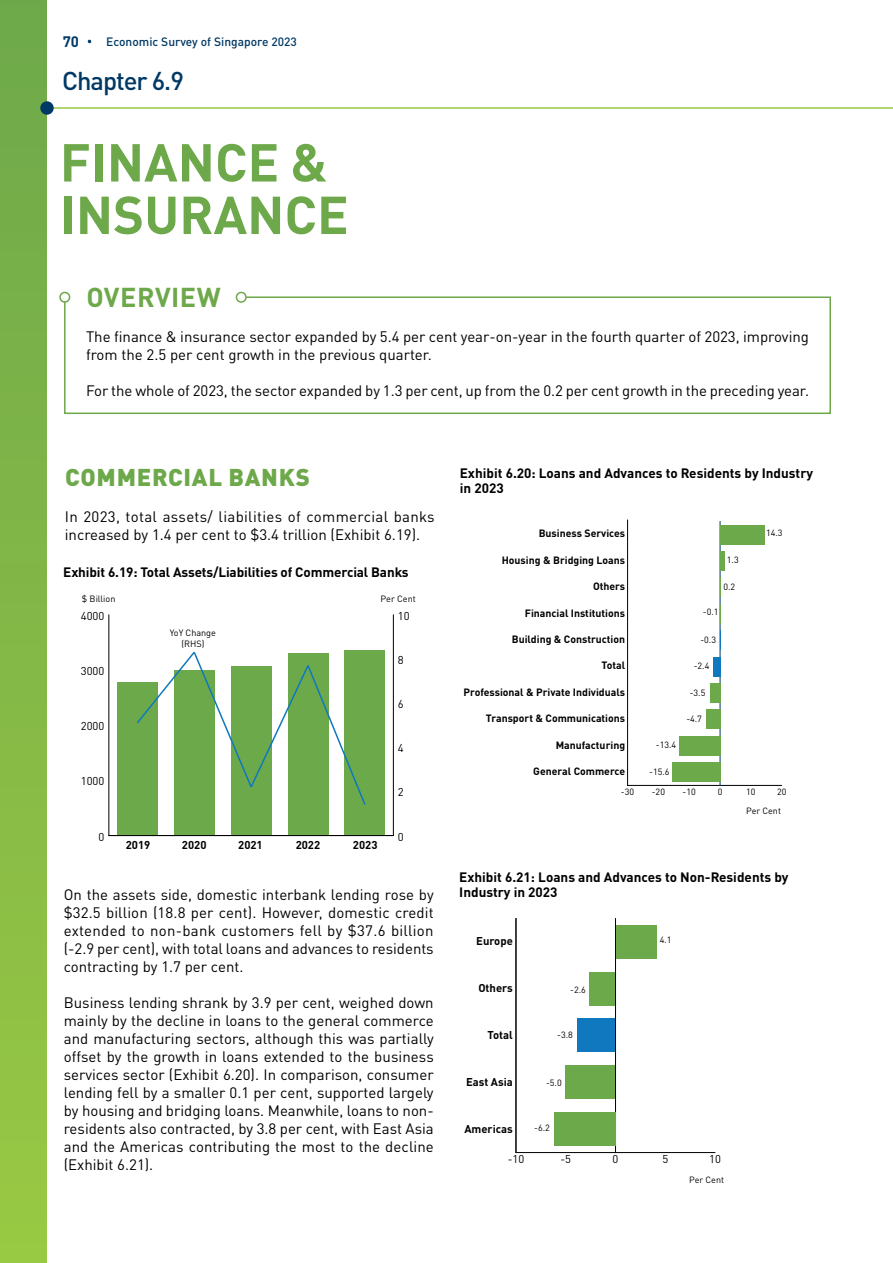
<style>
.page{position:relative;width:893px;height:1263px;background:#fff}
.page>*{position:absolute;margin:0;border:0;box-sizing:border-box;transform-origin:0 0}
.t1{font:700 52.5px/52.5px "DIN Pro";color:#6da84a}
.t2{font:700 27px "DIN Pro";letter-spacing:.02em;color:#6da84a}
.t3{font:500 25.5px "DIN Pro";letter-spacing:-.04em;color:#003965}
.t4{font:900 24px "DIN Pro";letter-spacing:.03em;color:#6da84a}
.t5{font:15px/18px "DIN Pro";color:#000}
.t6{font:700 15px "DIN Pro";color:#003965}
.t7{font:700 13.5px/15px "DIN Pro";color:#000}
.t8{font:500 12px "DIN Pro";color:#003965}
.t9{font:700 11.25px "DIN Pro";color:#000}
.t10{font:11.25px "DIN Pro";color:#000}
.t11{font:700 10.5px "DIN Pro";color:#000}
.t12{font:9px/10.8px "DIN Pro";color:#000;text-align:center}
</style>
<div class="page">
<hr style="left:108px;top:615px;width:1px;height:220px;background:#000">
<div style="left:117px;top:682px;width:41px;height:153px;background:#6ca94b"></div>
<div style="left:174px;top:670px;width:41px;height:165px;background:#6ca94b"></div>
<div style="left:231px;top:666px;width:41px;height:169px;background:#6ca94b"></div>
<div style="left:288px;top:653px;width:40px;height:182px;background:#6ca94b"></div>
<div style="left:344px;top:650px;width:41px;height:185px;background:#6ca94b"></div>
<hr style="left:109px;top:835px;width:284px;height:1px;background:#000">
<hr style="left:393px;top:615px;width:1px;height:220px;background:#000">
<svg style="left:137px;top:651px;width:229px;height:155px"></svg>
<svg style="left:64px;top:296px;width:767px;height:118px"></svg>
<div style="left:59px;top:292px;width:11px;height:11px;border:2px solid #6da84a;border-radius:50%"></div>
<div style="left:236px;top:292px;width:11px;height:11px;border:2px solid #6da84a;border-radius:50%"></div>
<hr style="left:628px;top:785px;width:154px;height:1px;background:#000">
<hr style="left:720px;top:521px;width:1px;height:264px;background:#003965">
<div style="left:720px;top:525px;width:45px;height:19px;background:#6ca94b"></div>
<hr style="left:720px;top:551px;width:4px;height:19px;background:#6ca94b">
<svg style="left:720px;top:578px;width:1px;height:19px"></svg>
<svg style="left:720px;top:604px;width:1px;height:19px"></svg>
<svg style="left:720px;top:631px;width:1px;height:19px"></svg>
<div style="left:713px;top:657px;width:7px;height:19px;background:#0f78be"></div>
<div style="left:710px;top:683px;width:10px;height:19px;background:#6ca94b"></div>
<div style="left:706px;top:710px;width:14px;height:19px;background:#6ca94b"></div>
<div style="left:679px;top:736px;width:41px;height:19px;background:#6ca94b"></div>
<div style="left:672px;top:763px;width:48px;height:19px;background:#6ca94b"></div>
<hr style="left:627px;top:520px;width:1px;height:265px;background:#000">
<hr style="left:516px;top:1152px;width:199px;height:1px;background:#000">
<hr style="left:615px;top:918px;width:1px;height:234px;background:#000">
<div style="left:616px;top:925px;width:41px;height:34px;background:#6ca94b"></div>
<div style="left:589px;top:972px;width:26px;height:33px;background:#6ca94b"></div>
<div style="left:577px;top:1018px;width:38px;height:34px;background:#0f78be"></div>
<div style="left:565px;top:1065px;width:50px;height:34px;background:#6ca94b"></div>
<div style="left:554px;top:1112px;width:61px;height:34px;background:#6ca94b"></div>
<hr style="left:516px;top:918px;width:1px;height:234px;background:#000">
<div style="left:0;top:0;width:47px;height:1263px;background:linear-gradient(to bottom,#6ea84b,#99c843)"></div>
<hr style="left:47px;top:107px;width:846px;height:2px;background:#99ca43">
<div style="left:40px;top:101px;width:14px;height:14px;background:#003965;border-radius:50%"></div>
<p class="t6" style="left:63px;top:29px;width:18px">70</p>
<p class="t8" style="left:106px;top:32px;width:192px">Economic Survey of Singapore 2023</p>
<h3 class="t3" style="left:62px;top:60px;width:123px">Chapter 6.9</h3>
<h1 class="t1" style="left:60px;top:130px;width:290px">FINANCE &amp;<br>INSURANCE</h1>
<h2 class="t2" style="left:86px;top:275px;width:136px">OVERVIEW</h2>
<p class="t5" style="left:86px;top:326px;width:724px">The finance &amp; insurance sector expanded by 5.4 per cent year-on-year in the fourth quarter of 2023, improving from the 2.5 per cent growth in the previous quarter.</p>
<p class="t5" style="left:86px;top:380px;width:724px">For the whole of 2023, the sector expanded by 1.3 per cent, up from the 0.2 per cent growth in the preceding year.</p>
<h3 class="t4" style="left:65px;top:457px;width:246px">COMMERCIAL BANKS</h3>
<p class="t5" style="left:65px;top:506px;width:371px">In 2023, total assets/ liabilities of commercial banks increased by 1.4 per cent to $3.4 trillion (Exhibit 6.19).</p>
<p class="t7" style="left:63px;top:563px;width:347px">Exhibit 6.19: Total Assets/Liabilities of Commercial Banks</p>
<p class="t12" style="left:82px;top:592px;width:35px">$ Billion</p>
<p class="t12" style="left:381px;top:592px;width:37px">Per Cent</p>
<p class="t10" style="left:81px;top:607px;width:25px">4000</p>
<p class="t10" style="left:81px;top:662px;width:25px">3000</p>
<p class="t10" style="left:81px;top:717px;width:25px">2000</p>
<p class="t10" style="left:81px;top:772px;width:25px">1000</p>
<p class="t10" style="left:98px;top:828px;width:7px">0</p>
<p class="t12" style="left:170px;top:626px;width:48px">YoY Change (RHS)</p>
<p class="t9" style="left:126px;top:836px;width:26px">2019</p>
<p class="t9" style="left:182px;top:836px;width:26px">2020</p>
<p class="t9" style="left:238px;top:836px;width:26px">2021</p>
<p class="t9" style="left:296px;top:836px;width:26px">2022</p>
<p class="t9" style="left:353px;top:836px;width:26px">2023</p>
<p class="t10" style="left:398px;top:607px;width:13px">10</p>
<p class="t10" style="left:398px;top:651px;width:7px">8</p>
<p class="t10" style="left:398px;top:695px;width:7px">6</p>
<p class="t10" style="left:398px;top:739px;width:7px">4</p>
<p class="t10" style="left:398px;top:783px;width:7px">2</p>
<p class="t10" style="left:398px;top:828px;width:7px">0</p>
<p class="t5" style="left:64px;top:884px;width:371px;text-align:justify">On the assets side, domestic interbank lending rose by $32.5 billion (18.8 per cent). However, domestic credit extended to non-bank customers fell by $37.6 billion (-2.9 per cent), with total loans and advances to residents contracting by 1.7 per cent.</p>
<p class="t5" style="left:64px;top:992px;width:372px;text-align:justify">Business lending shrank by 3.9 per cent, weighed down mainly by the decline in loans to the general commerce and manufacturing sectors, although this was partially offset by the growth in loans extended to the business services sector (Exhibit 6.20). In comparison, consumer lending fell by a smaller 0.1 per cent, supported largely by housing and bridging loans. Meanwhile, loans to non&shy;residents also contracted, by 3.8 per cent, with East Asia and the Americas contributing the most to the decline (Exhibit 6.21).</p>
<p class="t7" style="left:460px;top:464px;width:355px">Exhibit 6.20: Loans and Advances to Residents by Industry in 2023</p>
<p class="t11" style="left:539px;top:525px;width:88px">Business Services</p>
<p class="t11" style="left:502px;top:551px;width:125px">Housing &amp; Bridging Loans</p>
<p class="t11" style="left:593px;top:578px;width:34px">Others</p>
<p class="t11" style="left:525px;top:604px;width:102px">Financial Institutions</p>
<p class="t11" style="left:512px;top:630px;width:115px">Building &amp; Construction</p>
<p class="t11" style="left:602px;top:657px;width:25px">Total</p>
<p class="t11" style="left:464px;top:683px;width:163px">Professional &amp; Private Individuals</p>
<p class="t11" style="left:486px;top:709px;width:141px">Transport &amp; Communications</p>
<p class="t11" style="left:556px;top:736px;width:71px">Manufacturing</p>
<p class="t11" style="left:533px;top:762px;width:93px">General Commerce</p>
<p class="t12" style="left:656px;top:739px;width:22px">-13.4</p>
<p class="t12" style="left:649px;top:766px;width:22px">-15.6</p>
<p class="t12" style="left:727px;top:554px;width:13px">1.3</p>
<p class="t12" style="left:723px;top:580px;width:13px">0.2</p>
<p class="t12" style="left:703px;top:605px;width:17px">-0.1</p>
<p class="t12" style="left:700px;top:633px;width:17px">-0.3</p>
<p class="t12" style="left:694px;top:659px;width:17px">-2.4</p>
<p class="t12" style="left:690px;top:687px;width:17px">-3.5</p>
<p class="t12" style="left:686px;top:712px;width:17px">-4.7</p>
<p class="t12" style="left:766px;top:527px;width:18px">14.3</p>
<p class="t12" style="left:621px;top:785px;width:15px">-30</p>
<p class="t12" style="left:652px;top:785px;width:15px">-20</p>
<p class="t12" style="left:683px;top:785px;width:15px">-10</p>
<p class="t12" style="left:718px;top:785px;width:6px">0</p>
<p class="t12" style="left:746px;top:785px;width:11px">10</p>
<p class="t12" style="left:777px;top:785px;width:11px">20</p>
<p class="t12" style="left:746px;top:804px;width:36px">Per Cent</p>
<p class="t7" style="left:459px;top:868px;width:331px">Exhibit 6.21: Loans and Advances to Non-Residents by<br>Industry in 2023</p>
<p class="t9" style="left:476px;top:932px;width:38px">Europe</p>
<p class="t12" style="left:660px;top:933px;width:13px">4.1</p>
<p class="t9" style="left:478px;top:979px;width:36px">Others</p>
<p class="t12" style="left:570px;top:983px;width:17px">-2.6</p>
<p class="t9" style="left:488px;top:1025px;width:27px">Total</p>
<p class="t12" style="left:557px;top:1028px;width:17px">-3.8</p>
<p class="t9" style="left:466px;top:1072px;width:48px">East Asia</p>
<p class="t9" style="left:464px;top:1119px;width:50px">Americas</p>
<p class="t12" style="left:546px;top:1076px;width:17px">-5.0</p>
<p class="t12" style="left:534px;top:1122px;width:17px">-6.2</p>
<p class="t10" style="left:508px;top:1150px;width:18px">-10</p>
<p class="t10" style="left:560px;top:1150px;width:12px">-5</p>
<p class="t10" style="left:613px;top:1150px;width:7px">0</p>
<p class="t10" style="left:662px;top:1150px;width:7px">5</p>
<p class="t10" style="left:709px;top:1150px;width:13px">10</p>
<p class="t12" style="left:689px;top:1173px;width:36px">Per Cent</p>
</div>
